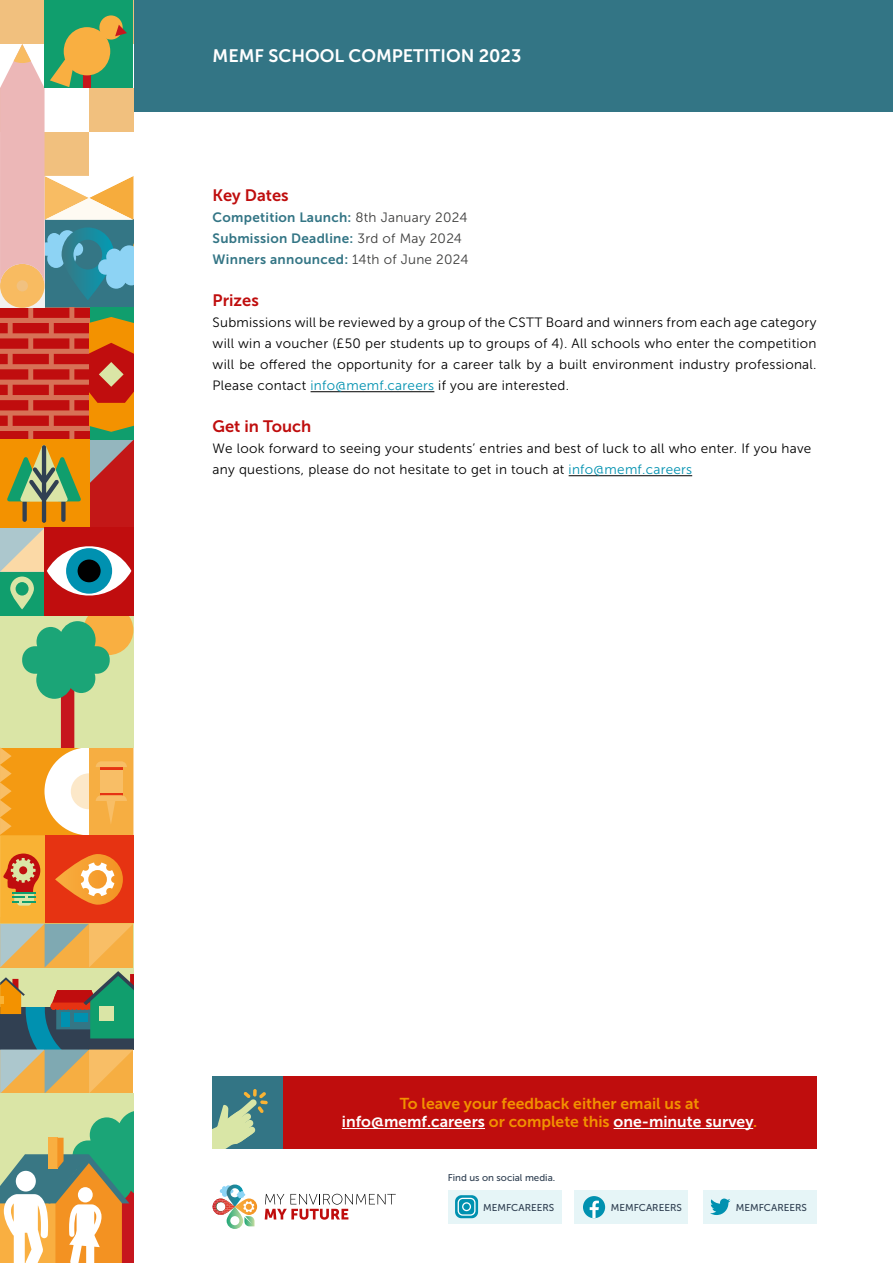
<style>
.page{position:relative;width:893px;height:1263px;background:#fff}
.page>*{position:absolute;margin:0;border:0;box-sizing:border-box;transform-origin:0 0}
.t1{font:18px "Museo Sans 700";color:#fff}
.t2{font:16.5px "Museo Sans 700";color:#bf0d0d}
.t3{font:15.75px/18px "Museo Sans 700";color:#f29100;text-align:center}
.t4{font:13.5px/21px "Museo Sans 300";letter-spacing:.02em;color:#000;text-align:justify}
.t5{font:13.5px/21px "Museo Sans 700";letter-spacing:.02em;color:#337585}
.t6{font:9.9px "Museo Sans 500";color:#304052}
.t7{font:9.75px "Museo Sans 500";color:#304052}
.s1{font-family:"Museo Sans 300";color:#3c3c3b}
.s2{color:#0091b0}
.s3{color:#fff}
</style>
<div class="page">
<div style="left:134px;top:0;width:759px;height:111px;background:#337585"></div>
<img style="left:213px;top:1198px;width:7px;height:17px">
<img style="left:228px;top:1184px;width:13px;height:45px">
<img style="left:235px;top:1198px;width:22px;height:17px;border-radius:8px">
<svg style="left:220px;top:1185px;width:35px;height:41px"></svg>
<svg style="left:265px;top:1194px;width:131px;height:26px"></svg>
<div style="left:44px;top:220px;width:89px;height:88px;background:#347685"></div>
<div style="left:0;top:572px;width:45px;height:43px;background:#109e6d"></div>
<div style="left:0;top:0;width:45px;height:44px;background:#f1c07e"></div>
<div style="left:0;top:176px;width:45px;height:132px;background:#f1f1f1"></div>
<div style="left:0;top:264px;width:45px;height:44px;background:#f8bb61;border-radius:50%"></div>
<div style="left:45px;top:0;width:88px;height:88px;background:#109e6d"></div>
<div style="left:64px;top:27px;width:46px;height:48px;background:#f9af41;border-radius:50%"></div>
<div style="left:99px;top:15px;width:24px;height:25px;background:#f9af41;border-radius:50%"></div>
<svg style="left:115px;top:25px;width:12px;height:11px"></svg>
<svg style="left:0;top:44px;width:134px;height:256px"></svg>
<div style="left:45px;top:528px;width:88px;height:87px;background:#c00d0e"></div>
<svg style="left:0;top:308px;width:133px;height:301px;background:#be6039"></svg>
<div style="left:66px;top:548px;width:46px;height:46px;background:#0091b0;border-radius:50%"></div>
<div style="left:78px;top:559px;width:23px;height:23px;background:#000;border-radius:50%"></div>
<svg style="left:0;top:615px;width:133px;height:478px;background:#c0a76a"></svg>
<div style="left:0;top:1093px;width:134px;height:170px;background:#dae5a6"></div>
<svg style="left:0;top:1111px;width:134px;height:152px"></svg>
<div style="left:281px;top:1076px;width:535px;height:72px;background:#bf0d0d"></div>
<div style="left:213px;top:1076px;width:70px;height:72px;background:#337585"></div>
<svg style="left:213px;top:1089px;width:55px;height:59px"></svg>
<hr style="left:342px;top:1128px;width:143px;height:1px;background:#fff">
<hr style="left:614px;top:1128px;width:139px;height:1px;background:#fff">
<div style="left:448px;top:1190px;width:113px;height:34px;background:#e6f5f7"></div>
<div style="left:574px;top:1190px;width:114px;height:34px;background:#e6f5f7"></div>
<div style="left:703px;top:1190px;width:113px;height:34px;background:#e6f5f7"></div>
<svg style="left:455px;top:1195px;width:23px;height:23px"></svg>
<div style="left:583px;top:1196px;width:22px;height:22px;background:#0091b0;border-radius:50%"></div>
<svg style="left:590px;top:1200px;width:9px;height:18px"></svg>
<svg style="left:710px;top:1198px;width:20px;height:17px"></svg>
<hr style="left:311px;top:391px;width:123px;height:1px;background:#000">
<hr style="left:569px;top:475px;width:123px;height:1px;background:#000">
<h1 class="t1" style="left:213px;top:46px;width:310px">MEMF SCHOOL COMPETITION 2023</h1>
<p class="t2" style="left:213px;top:186px;width:78px">Key Dates</p>
<p class="t5" style="left:213px;top:207px;width:257px">Competition Launch: <span class="s1">8th January 2024<br></span>Submission Deadline: <span class="s1">3rd of May 2024<br></span>Winners announced: <span class="s1">14th of June 2024</span></p>
<p class="t2" style="left:213px;top:291px;width:48px">Prizes</p>
<p class="t4" style="left:213px;top:312px;width:605px">Submissions will be reviewed by a group of the CSTT Board and winners from each age category will win a voucher (£50 per students up to groups of 4). All schools who enter the competition will be offered the opportunity for a career talk by a built environment industry professional.<br>Please contact <span class="s2">info@memf.careers</span> if you are interested.</p>
<p class="t2" style="left:213px;top:417px;width:100px">Get in Touch</p>
<p class="t4" style="left:213px;top:438px;width:600px">We look forward to seeing your students’ entries and best of luck to all who enter. If you have any questions, please do not hesitate to get in touch at <span class="s2">info@memf.careers</span></p>
<p class="t3" style="left:342px;top:1094px;width:417px">To leave your feedback either email us at <span class="s3">info@memf.careers</span> or complete this <span class="s3">one-minute survey</span>.</p>
<p class="t7" style="left:448px;top:1172px;width:109px">Find us on social media.</p>
<p class="t6" style="left:483px;top:1202px;width:73px">MEMFCAREERS</p>
<p class="t6" style="left:611px;top:1202px;width:73px">MEMFCAREERS</p>
<p class="t6" style="left:736px;top:1202px;width:73px">MEMFCAREERS</p>
</div>
